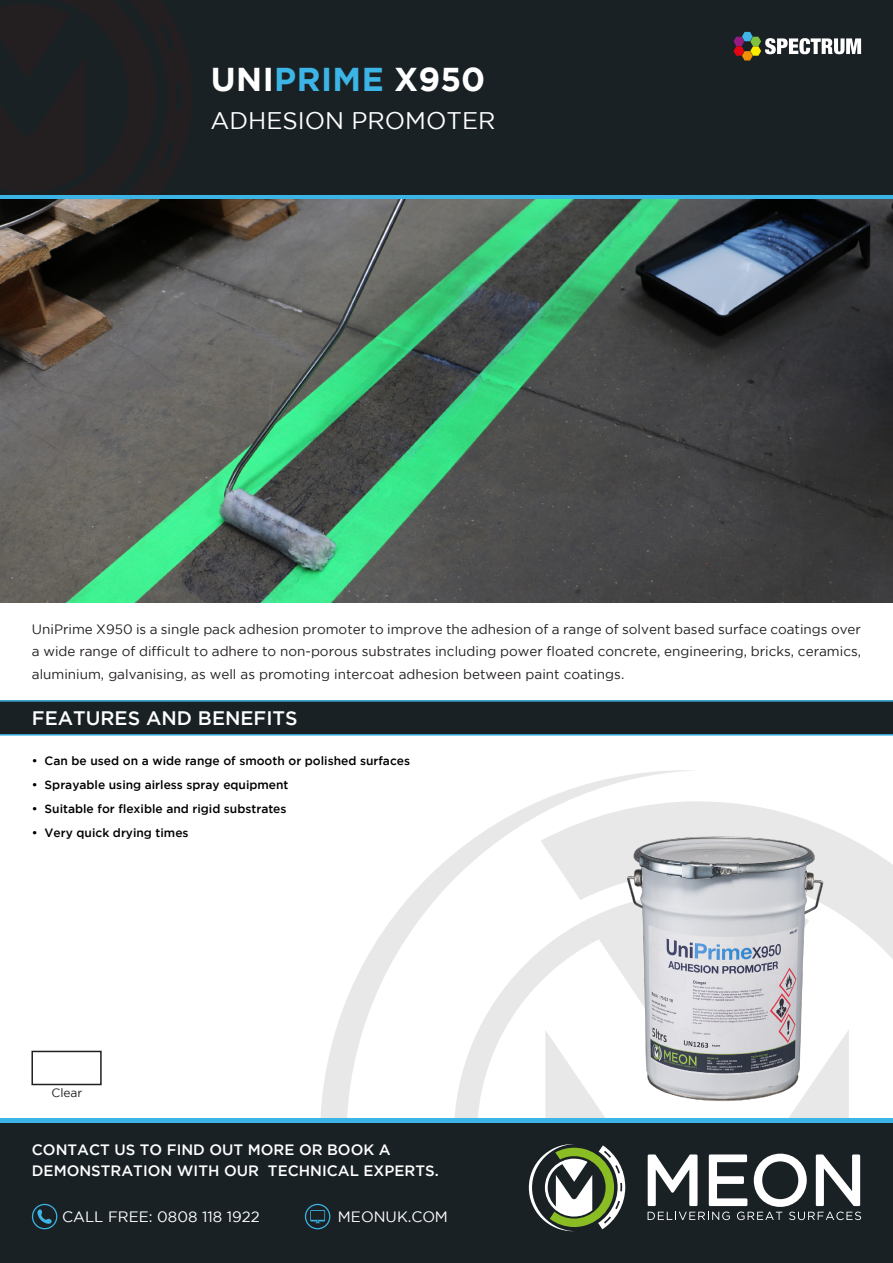
<style>
.page{position:relative;width:893px;height:1263px;background:#fff}
.page>*{position:absolute;margin:0;border:0;box-sizing:border-box;transform-origin:0 0}
.Gotham_11pt{font:700 33px "Gotham";letter-spacing:.015em;color:#fff}
.Gotham_11pt-2{font:24px "Gotham";color:#fff}
.Gotham_11pt-3{font:500 19.5px "Gotham";color:#fff}
.Gotham_11pt-4{font:500 15px/21px "Gotham";color:#fff}
.t1{font:15px "Gotham";color:#fff}
.t2{font:13.5px/22.5px "Gotham";color:#231f20;text-align:justify}
.t3{font:500 12px "Gotham";color:#000001}
.t4{font:12px "Gotham";color:#231f20}
.s1{color:#3cb4e5}
</style>
<div class="page">
<svg style="left:700px;top:801px;width:193px;height:317px"></svg>
<svg style="left:321px;top:770px;width:379px;height:348px"></svg>
<div style="left:0;top:0;width:893px;height:195px;background:#192125"></div>
<div style="left:0;top:195px;width:893px;height:5px;background:#3cb4e5"></div>
<div style="left:0;top:1123px;width:893px;height:140px;background:#192125"></div>
<div style="left:0;top:1118px;width:893px;height:5px;background:#3cb4e5"></div>
<svg style="left:648px;top:1154px;width:213px;height:66px"></svg>
<svg style="left:529px;top:1144px;width:96px;height:87px"></svg>
<svg style="left:733px;top:32px;width:128px;height:29px"></svg>
<svg style="left:32px;top:1204px;width:25px;height:25px"></svg>
<svg style="left:305px;top:1204px;width:25px;height:25px"></svg>
<div style="left:0;top:701px;width:893px;height:34px;background:#192125"></div>
<hr style="left:0;top:700px;width:893px;height:2px;background:#3cb4e5">
<hr style="left:0;top:734px;width:893px;height:2px;background:#3cb4e5">
<img style="left:0;top:200px;width:893px;height:403px">
<div style="left:31px;top:1051px;width:71px;height:34px;border:2px solid #231f20"></div>
<img style="left:598px;top:823px;width:259px;height:287px">
<p class="Gotham_11pt" style="left:211px;top:60px;width:276px">UNI<span class="s1">PRIME</span> X950</p>
<p class="Gotham_11pt-2" style="left:210px;top:107px;width:286px">ADHESION PROMOTER</p>
<p class="t2" style="left:32px;top:618px;width:831px">UniPrime X950 is a single pack adhesion promoter to improve the adhesion of a range of solvent based surface coatings over a wide range of difficult to adhere to non-porous substrates including power floated concrete, engineering, bricks, ceramics, aluminium, galvanising, as well as promoting intercoat adhesion between paint coatings.</p>
<p class="Gotham_11pt-3" style="left:32px;top:707px;width:267px">FEATURES AND BENEFITS</p>
<p class="t3" style="left:32px;top:753px;width:380px">• Can be used on a wide range of smooth or polished surfaces</p>
<p class="t3" style="left:32px;top:777px;width:258px">• Sprayable using airless spray equipment</p>
<p class="t3" style="left:32px;top:801px;width:256px">• Suitable for flexible and rigid substrates</p>
<p class="t3" style="left:32px;top:825px;width:158px">• Very quick drying times</p>
<p class="t4" style="left:52px;top:1086px;width:32px">Clear</p>
<p class="Gotham_11pt-4" style="left:32px;top:1139px;width:408px">CONTACT US TO FIND OUT MORE OR BOOK A<br>DEMONSTRATION WITH OUR TECHNICAL EXPERTS.</p>
<p class="t1" style="left:62px;top:1208px;width:199px">CALL FREE: 0808 118 1922</p>
<p class="t1" style="left:338px;top:1208px;width:112px">MEONUK.COM</p>
</div>
